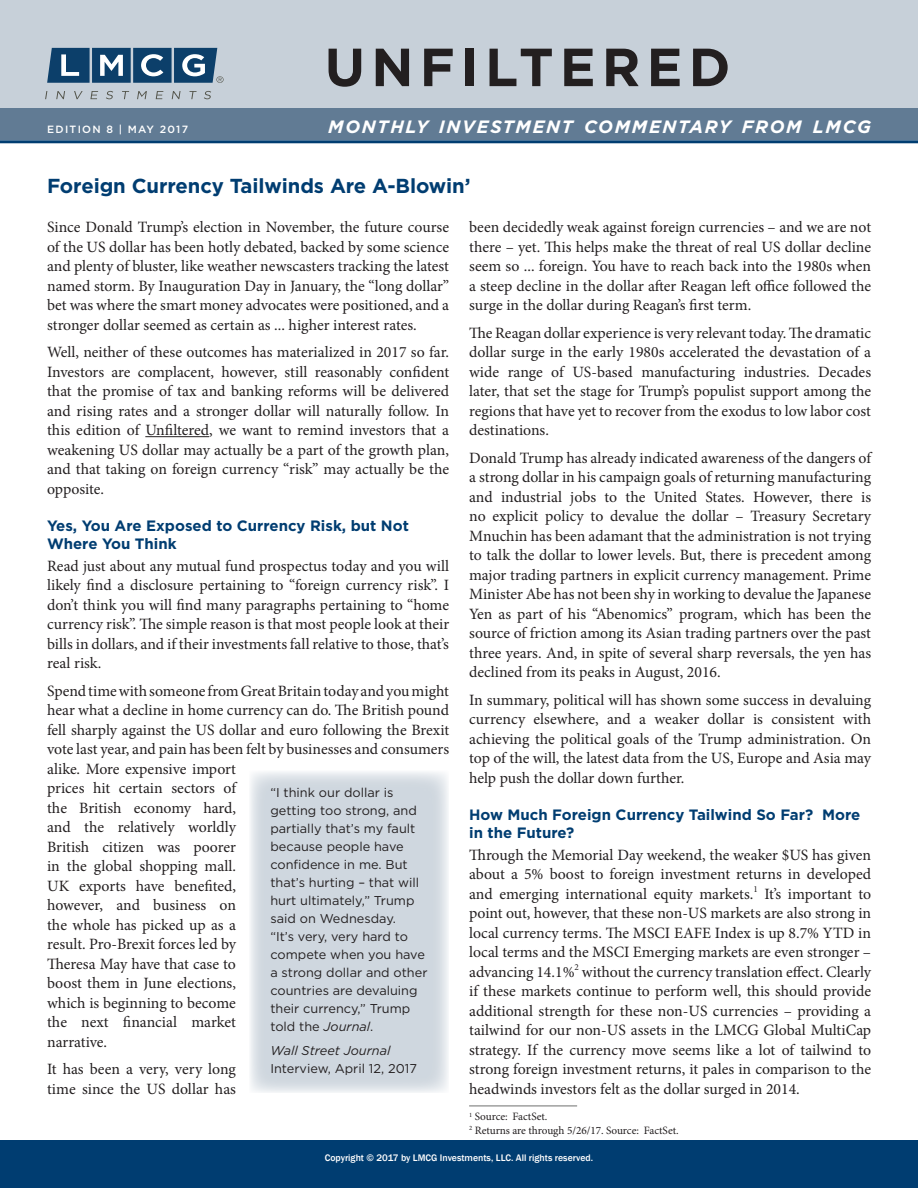
<style>
.page{position:relative;width:918px;height:1188px;background:#fff}
.page>*{position:absolute;margin:0;border:0;box-sizing:border-box;transform-origin:0 0}
.t1{font:700 53.55px "Gotham";letter-spacing:.115em;color:#231f20}
.Body_Text{font:700 20.25px "Gotham";letter-spacing:-.005em;color:#003d71}
.t2{font:italic 700 17.85px "Gotham";letter-spacing:.095em;color:#fff}
.Body_Text-2{font:15.75px/19.5px "Minion Pro";letter-spacing:-.005em;color:#231f20;text-align:justify}
.Text_H1{font:700 15px/18px "Gotham";color:#003d71}
.Box_Text{font:12.75px/18px "Gotham";color:#231f20}
.t3{font:11.25px "Minion Pro";letter-spacing:-.005em;color:#231f20}
.t4{font:500 10.5px "Gotham";letter-spacing:.12em;color:#fff}
.t5{font:500 9.75px "Franklin Gothic";color:#fff}
.s1{font-style:italic}
</style>
<div class="page">
<div style="left:0;top:1140px;width:918px;height:48px;background:#003d71"></div>
<div style="left:0;top:108px;width:918px;height:32px;background:#617b94"></div>
<div style="left:0;top:0;width:918px;height:110px;background:#c7d0d9"></div>
<hr style="left:0;top:140px;width:918px;height:3px;background:#003d71">
<div style="left:133px;top:48px;width:39px;height:35px;background:#0c3f6a"></div>
<div style="left:92px;top:48px;width:39px;height:35px;background:#0c3f6a"></div>
<svg style="left:47px;top:48px;width:43px;height:35px;background:#325c81"></svg>
<svg style="left:100px;top:55px;width:23px;height:21px"></svg>
<svg style="left:141px;top:54px;width:22px;height:22px"></svg>
<svg style="left:174px;top:48px;width:50px;height:35px"></svg>
<svg style="left:45px;top:91px;width:2px;height:8px"></svg>
<svg style="left:56px;top:91px;width:9px;height:8px"></svg>
<svg style="left:74px;top:91px;width:9px;height:8px"></svg>
<svg style="left:90px;top:91px;width:8px;height:8px"></svg>
<svg style="left:106px;top:91px;width:7px;height:8px"></svg>
<svg style="left:122px;top:91px;width:7px;height:8px"></svg>
<svg style="left:137px;top:91px;width:10px;height:8px"></svg>
<svg style="left:156px;top:91px;width:7px;height:8px"></svg>
<svg style="left:172px;top:91px;width:9px;height:8px"></svg>
<svg style="left:189px;top:91px;width:8px;height:8px"></svg>
<svg style="left:204px;top:91px;width:7px;height:8px"></svg>
<hr style="left:145px;top:436px;width:64px;height:1px;background:#231f20">
<hr style="left:469px;top:1106px;width:108px;height:1px;background:#6f706f">
<svg style="left:250px;top:772px;width:198px;height:321px;background:#d2d9e1"></svg>
<h1 class="t1" style="left:325px;top:32px;width:407px">UNFILTERED</h1>
<p class="t4" style="left:47px;top:123px;width:142px">EDITION 8 | MAY 2017</p>
<p class="t2" style="left:328px;top:115px;width:544px">MONTHLY INVESTMENT COMMENTARY FROM LMCG</p>
<p class="Body_Text" style="left:47px;top:173px;width:425px">Foreign Currency Tailwinds Are A-Blowin’</p>
<p class="Body_Text-2" style="left:47px;top:217px;width:404px">Since Donald Trump’s election in November, the future course of the US dollar has been hotly debated, backed by some science and plenty of bluster, like weather newscasters tracking the latest named storm. By Inauguration Day in January, the “long dollar” bet was where the smart money advocates were positioned, and a stronger dollar seemed as certain as ... higher interest rates.</p>
<p class="Body_Text-2" style="left:47px;top:342px;width:404px">Well, neither of these outcomes has materialized in 2017 so far.<br>Investors are complacent, however, still reasonably confident that the promise of tax and banking reforms will be delivered and rising rates and a stronger dollar will naturally follow. In this edition of Unfiltered, we want to remind investors that a weakening US dollar may actually be a part of the growth plan, and that taking on foreign currency “risk” may actually be the opposite.</p>
<p class="Text_H1" style="left:47px;top:516px;width:363px">Yes, You Are Exposed to Currency Risk, but Not<br>Where You Think</p>
<p class="Body_Text-2" style="left:47px;top:556px;width:404px">Read just about any mutual fund prospectus today and you will likely find a disclosure pertaining to “foreign currency risk”. I don’t think you will find many paragraphs pertaining to “home currency risk”. The simple reason is that most people look at their bills in dollars, and if their investments fall relative to those, that’s real risk.</p>
<p class="Body_Text-2" style="left:47px;top:681px;width:404px;text-align:left">Spend time with someone from Great Britain today and you might hear what a decline in home currency can do. The British pound fell sharply against the US dollar and euro following the Brexit vote last year, and pain has been felt by businesses and consumers alike. More expensive import<br>prices hit certain sectors of<br>the British economy hard,<br>and the relatively worldly<br>British citizen was poorer<br>in the global shopping mall.<br>UK exports have benefited,<br>however, and business on<br>the whole has picked up as a<br>result. Pro-Brexit forces led by<br>Theresa May have that case to<br>boost them in June elections,<br>which is beginning to become<br>the next financial market<br>narrative.</p>
<p class="Body_Text-2" style="left:47px;top:1060px;width:190px">It has been a very, very long time since the US dollar has</p>
<p class="Body_Text-2" style="left:469px;top:217px;width:404px">been decidedly weak against foreign currencies – and we are not there – yet. This helps make the threat of real US dollar decline seem so ... foreign. You have to reach back into the 1980s when a steep decline in the dollar after Reagan left office followed the surge in the dollar during Reagan’s first term.</p>
<p class="Body_Text-2" style="left:469px;top:323px;width:404px">The Reagan dollar experience is very relevant today. The dramatic dollar surge in the early 1980s accelerated the devastation of a wide range of US-based manufacturing industries. Decades later, that set the stage for Trump’s populist support among the regions that have yet to recover from the exodus to low labor cost destinations.</p>
<p class="Body_Text-2" style="left:469px;top:448px;width:404px">Donald Trump has already indicated awareness of the dangers of a strong dollar in his campaign goals of returning manufacturing and industrial jobs to the United States. However, there is no explicit policy to devalue the dollar – Treasury Secretary Mnuchin has been adamant that the administration is not trying to talk the dollar to lower levels. But, there is precedent among major trading partners in explicit currency management. Prime Minister Abe has not been shy in working to devalue the Japanese Yen as part of his “Abenomics” program, which has been the source of friction among its Asian trading partners over the past three years. And, in spite of several sharp reversals, the yen has declined from its peaks in August, 2016.</p>
<p class="Body_Text-2" style="left:469px;top:690px;width:404px">In summary, political will has shown some success in devaluing currency elsewhere, and a weaker dollar is consistent with achieving the political goals of the Trump administration. On top of the will, the latest data from the US, Europe and Asia may help push the dollar down further.</p>
<p class="Text_H1" style="left:469px;top:805px;width:393px">How Much Foreign Currency Tailwind So Far? More in the Future?</p>
<p class="Body_Text-2" style="left:469px;top:845px;width:404px">Through the Memorial Day weekend, the weaker $US has given about a 5% boost to foreign investment returns in developed and emerging international equity markets.<sup>1</sup> It’s important to point out, however, that these non-US markets are also strong in local currency terms. The MSCI EAFE Index is up 8.7% YTD in local terms and the MSCI Emerging markets are even stronger – advancing 14.1%<sup>2</sup> without the currency translation effect. Clearly if these markets continue to perform well, this should provide additional strength for these non-US currencies – providing a tailwind for our non-US assets in the LMCG Global MultiCap strategy. If the currency move seems like a lot of tailwind to strong foreign investment returns, it pales in comparison to the headwinds investors felt as the dollar surged in 2014.</p>
<p class="t3" style="left:469px;top:1109px;width:80px"><sup>1</sup> Source: FactSet.</p>
<p class="t3" style="left:469px;top:1123px;width:211px"><sup>2</sup> Returns are through 5/26/17. Source: FactSet.</p>
<p class="Box_Text" style="left:270px;top:783px;width:150px">“I think our dollar is getting too strong, and partially that’s my fault because people have confidence in me. But that’s hurting – that will hurt ultimately,” Trump said on Wednesday.</p>
<p class="Box_Text" style="left:270px;top:927px;width:159px">“It’s very, very hard to compete when you have a strong dollar and other countries are devaluing their currency,” Trump told the <span class="s1">Journal</span>.</p>
<p class="Box_Text" style="left:270px;top:1042px;width:148px"><span class="s1">Wall Street Journal<br></span>Interview, April 12, 2017</p>
<p class="t5" style="left:325px;top:1152px;width:270px">Copyright © 2017 by LMCG Investments, LLC. All rights reserved.</p>
</div>
